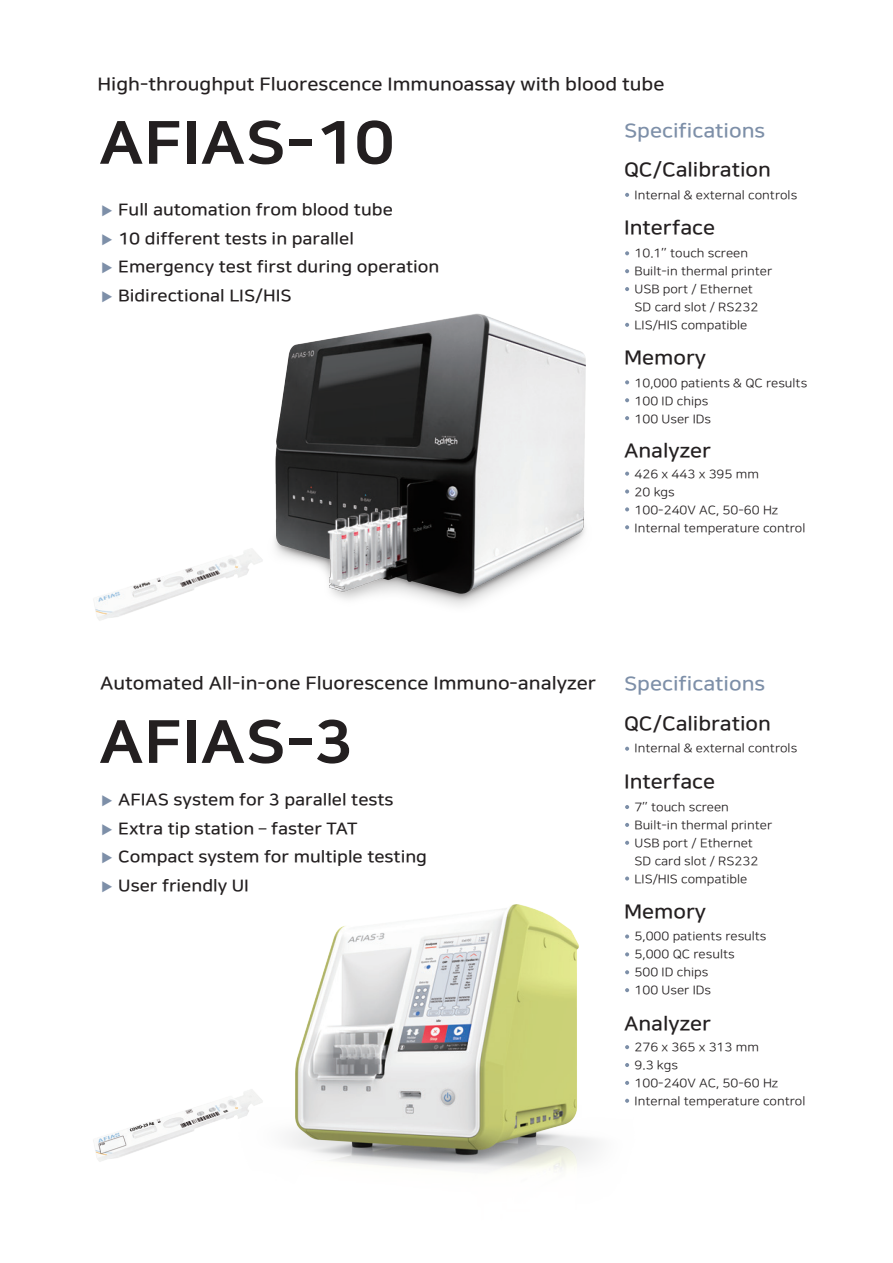
<style>
.page{position:relative;width:893px;height:1263px;background:#fff}
.page>*{position:absolute;margin:0;border:0;box-sizing:border-box;transform-origin:0 0}
.t1{font:59.25px "Nanum Square EB";color:#231f20;scale:1.1 1}
.t2{font:19.5px "Nanum Square B";color:#231f20;scale:1.1 1}
.t3{font:19.35px "Nanum Square B";color:#7d8fa8;scale:1.11 1}
.t4{font:17.85px "Nanum Square B";color:#231f20;scale:1.11 1}
.t5{font:16.35px/28.5px "Nanum Square B";color:#231f20;scale:1.11 1}
.t6{font:12px/18px "Nanum Square R";color:#231f20;scale:1.1 1}
.s1{font-size:14.1px;color:#7d8fa8}
</style>
<div class="page">
<img style="left:288px;top:904px;width:342px;height:267px">
<img style="left:275px;top:313px;width:355px;height:293px">
<img style="left:93px;top:1089px;width:170px;height:73px">
<svg style="left:625px;top:193px;width:4px;height:4px"></svg>
<svg style="left:625px;top:251px;width:4px;height:4px"></svg>
<svg style="left:625px;top:269px;width:4px;height:4px"></svg>
<svg style="left:625px;top:287px;width:4px;height:4px"></svg>
<svg style="left:625px;top:323px;width:4px;height:4px"></svg>
<svg style="left:625px;top:380px;width:4px;height:4px"></svg>
<svg style="left:625px;top:398px;width:4px;height:4px"></svg>
<svg style="left:625px;top:416px;width:4px;height:4px"></svg>
<svg style="left:625px;top:472px;width:4px;height:4px"></svg>
<svg style="left:625px;top:489px;width:4px;height:4px"></svg>
<svg style="left:625px;top:507px;width:4px;height:4px"></svg>
<svg style="left:625px;top:525px;width:4px;height:4px"></svg>
<svg style="left:625px;top:805px;width:4px;height:4px"></svg>
<svg style="left:625px;top:823px;width:4px;height:4px"></svg>
<svg style="left:625px;top:841px;width:4px;height:4px"></svg>
<svg style="left:625px;top:876px;width:4px;height:4px"></svg>
<svg style="left:625px;top:934px;width:4px;height:4px"></svg>
<svg style="left:625px;top:952px;width:4px;height:4px"></svg>
<svg style="left:625px;top:970px;width:4px;height:4px"></svg>
<svg style="left:625px;top:988px;width:4px;height:4px"></svg>
<svg style="left:625px;top:1045px;width:4px;height:4px"></svg>
<svg style="left:625px;top:1063px;width:4px;height:4px"></svg>
<svg style="left:625px;top:1081px;width:4px;height:4px"></svg>
<svg style="left:625px;top:1099px;width:4px;height:4px"></svg>
<svg style="left:625px;top:747px;width:4px;height:4px"></svg>
<img style="left:93px;top:536px;width:184px;height:85px">
<h3 class="t4" style="left:97px;top:75px;width:512px">High-throughput Fluorescence Immunoassay with blood tube</h3>
<h1 class="t1" style="left:99px;top:111px;width:271px">AFIAS-10</h1>
<h3 class="t5" style="left:100px;top:196px;width:307px"><span class="s1">▶</span> Full automation from blood tube<br><span class="s1">▶</span> 10 different tests in parallel<br><span class="s1">▶</span> Emergency test first during operation <span class="s1">▶</span> Bidirectional LIS/HIS</h3>
<h3 class="t3" style="left:624px;top:120px;width:129px">Specifications</h3>
<h2 class="t2" style="left:624px;top:160px;width:135px">QC/Calibration</h2>
<p class="t6" style="left:635px;top:186px;width:149px">Internal &amp; external controls</p>
<h2 class="t2" style="left:624px;top:217px;width:84px">Interface</h2>
<p class="t6" style="left:635px;top:245px;width:127px">10.1’’ touch screen<br>Built-in thermal printer<br>USB port / Ethernet<br>SD card slot / RS232<br>LIS/HIS compatible</p>
<h2 class="t2" style="left:624px;top:348px;width:76px">Memory</h2>
<p class="t6" style="left:635px;top:374px;width:158px">10,000 patients &amp; QC results<br>100 ID chips<br>100 User IDs</p>
<h2 class="t2" style="left:624px;top:440px;width:81px">Analyzer</h2>
<p class="t6" style="left:635px;top:466px;width:157px">426 x 443 x 395 mm<br>20 kgs<br>100-240V AC, 50-60 Hz<br>Internal temperature control</p>
<h3 class="t4" style="left:100px;top:674px;width:448px">Automated All-in-one Fluorescence Immuno-analyzer</h3>
<h1 class="t1" style="left:99px;top:710px;width:234px">AFIAS-3</h1>
<h3 class="t5" style="left:100px;top:786px;width:296px"><span class="s1">▶</span> AFIAS system for 3 parallel tests<br><span class="s1">▶</span> Extra tip station – faster TAT<br><span class="s1">▶</span> Compact system for multiple testing <span class="s1">▶</span> User friendly UI</h3>
<h3 class="t3" style="left:624px;top:674px;width:129px">Specifications</h3>
<h2 class="t2" style="left:624px;top:713px;width:135px">QC/Calibration</h2>
<p class="t6" style="left:635px;top:740px;width:149px">Internal &amp; external controls</p>
<h2 class="t2" style="left:624px;top:771px;width:84px">Interface</h2>
<p class="t6" style="left:635px;top:799px;width:127px">7’’ touch screen<br>Built-in thermal printer<br>USB port / Ethernet<br>SD card slot / RS232<br>LIS/HIS compatible</p>
<h2 class="t2" style="left:624px;top:901px;width:76px">Memory</h2>
<p class="t6" style="left:635px;top:928px;width:121px">5,000 patients results<br>5,000 QC results<br>500 ID chips<br>100 User IDs</p>
<h2 class="t2" style="left:624px;top:1013px;width:81px">Analyzer</h2>
<p class="t6" style="left:635px;top:1039px;width:157px">276 x 365 x 313 mm<br>9.3 kgs<br>100-240V AC, 50-60 Hz<br>Internal temperature control</p>
</div>
